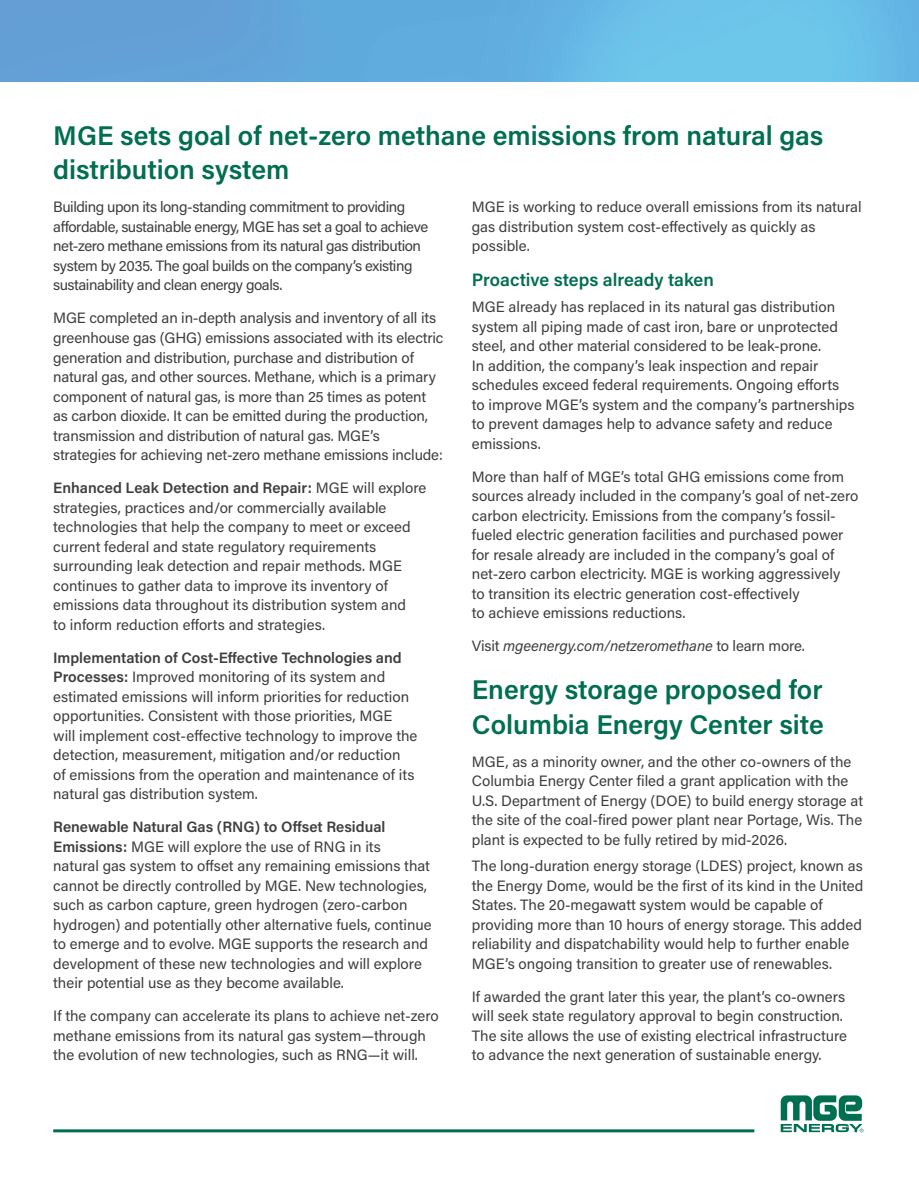
<style>
.page{position:relative;width:919px;height:1190px;background:#fff}
.page>*{position:absolute;margin:0;border:0;box-sizing:border-box;transform-origin:0 0}
.t1{font:600 27px/34.5px "Acumin Pro";color:#006e51}
.t2{font:600 18px "Acumin Pro";color:#006e51}
.t3{font:15px/19.5px "Acumin Pro";color:#3e3e3f}
.t4{font:15px/19.5px "Acumin Pro";letter-spacing:-.03em;color:#3e3e3f}
.t5{font:italic 15px "Acumin Pro";letter-spacing:-.01em;color:#3e3e3f}
.s1{font-weight:600}
.s2{font-style:normal}
</style>
<div class="page">
<svg style="left:780px;top:1095px;width:83px;height:37px"></svg>
<hr style="left:53px;top:1129px;width:701px;height:3px;background:#006e51">
<img style="left:0;top:0;width:919px;height:81px">
<h1 class="t1" style="left:53px;top:117px;width:771px">MGE sets goal of net-zero methane emissions from natural gas distribution system</h1>
<p class="t4" style="left:53px;top:197px;width:377px">Building upon its long-standing commitment to providing affordable, sustainable energy, MGE has set a goal to achieve net-zero methane emissions from its natural gas distribution system by 2035. The goal builds on the company’s existing sustainability and clean energy goals.</p>
<p class="t3" style="left:53px;top:308px;width:392px">MGE completed an in-depth analysis and inventory of all its greenhouse gas (GHG) emissions associated with its electric generation and distribution, purchase and distribution of natural gas, and other sources. Methane, which is a primary component of natural gas, is more than 25 times as potent as carbon dioxide. It can be emitted during the production, transmission and distribution of natural gas. MGE’s strategies for achieving net-zero methane emissions include:</p>
<p class="t3" style="left:53px;top:477px;width:375px"><span class="s1">Enhanced Leak Detection and Repair:</span> MGE will explore strategies, practices and/or commercially available technologies that help the company to meet or exceed current federal and state regulatory requirements surrounding leak detection and repair methods. MGE continues to gather data to improve its inventory of emissions data throughout its distribution system and<br>to inform reduction efforts and strategies.</p>
<p class="t3" style="left:53px;top:647px;width:366px"><span class="s1">Implementation of Cost-Effective Technologies and Processes:</span> Improved monitoring of its system and estimated emissions will inform priorities for reduction opportunities. Consistent with those priorities, MGE will implement cost-effective technology to improve the detection, measurement, mitigation and/or reduction<br>of emissions from the operation and maintenance of its natural gas distribution system.</p>
<p class="t3" style="left:53px;top:816px;width:380px"><span class="s1">Renewable Natural Gas (RNG) to Offset Residual Emissions:</span> MGE will explore the use of RNG in its<br>natural gas system to offset any remaining emissions that cannot be directly controlled by MGE. New technologies, such as carbon capture, green hydrogen (zero-carbon hydrogen) and potentially other alternative fuels, continue to emerge and to evolve. MGE supports the research and development of these new technologies and will explore their potential use as they become available.</p>
<p class="t3" style="left:53px;top:1005px;width:387px">If the company can accelerate its plans to achieve net-zero methane emissions from its natural gas system—through the evolution of new technologies, such as RNG—it will.</p>
<p class="t3" style="left:472px;top:197px;width:391px">MGE is working to reduce overall emissions from its natural gas distribution system cost-effectively as quickly as possible.</p>
<p class="t2" style="left:472px;top:267px;width:244px">Proactive steps already taken</p>
<p class="t3" style="left:472px;top:297px;width:384px">MGE already has replaced in its natural gas distribution system all piping made of cast iron, bare or unprotected steel, and other material considered to be leak-prone.<br>In addition, the company’s leak inspection and repair schedules exceed federal requirements. Ongoing efforts to improve MGE’s system and the company’s partnerships to prevent damages help to advance safety and reduce emissions.</p>
<p class="t3" style="left:472px;top:466px;width:388px">More than half of MGE’s total GHG emissions come from sources already included in the company’s goal of net-zero carbon electricity. Emissions from the company’s fossil&shy;fueled electric generation facilities and purchased power for resale already are included in the company’s goal of net-zero carbon electricity. MGE is working aggressively<br>to transition its electric generation cost-effectively<br>to achieve emissions reductions.</p>
<p class="t5" style="left:472px;top:635px;width:335px"><span class="s2">Visit</span> mgeenergy.com/netzeromethane <span class="s2">to learn more.</span></p>
<h1 class="t1" style="left:472px;top:671px;width:353px">Energy storage proposed for<br>Columbia Energy Center site</h1>
<p class="t3" style="left:472px;top:751px;width:393px">MGE, as a minority owner, and the other co-owners of the Columbia Energy Center filed a grant application with the U.S. Department of Energy (DOE) to build energy storage at the site of the coal-fired power plant near Portage, Wis. The plant is expected to be fully retired by mid-2026.</p>
<p class="t3" style="left:472px;top:855px;width:393px">The long-duration energy storage (LDES) project, known as the Energy Dome, would be the first of its kind in the United States. The 20-megawatt system would be capable of providing more than 10 hours of energy storage. This added reliability and dispatchability would help to further enable MGE’s ongoing transition to greater use of renewables.</p>
<p class="t3" style="left:472px;top:986px;width:377px">If awarded the grant later this year, the plant’s co-owners will seek state regulatory approval to begin construction.<br>The site allows the use of existing electrical infrastructure to advance the next generation of sustainable energy.</p>
</div>
